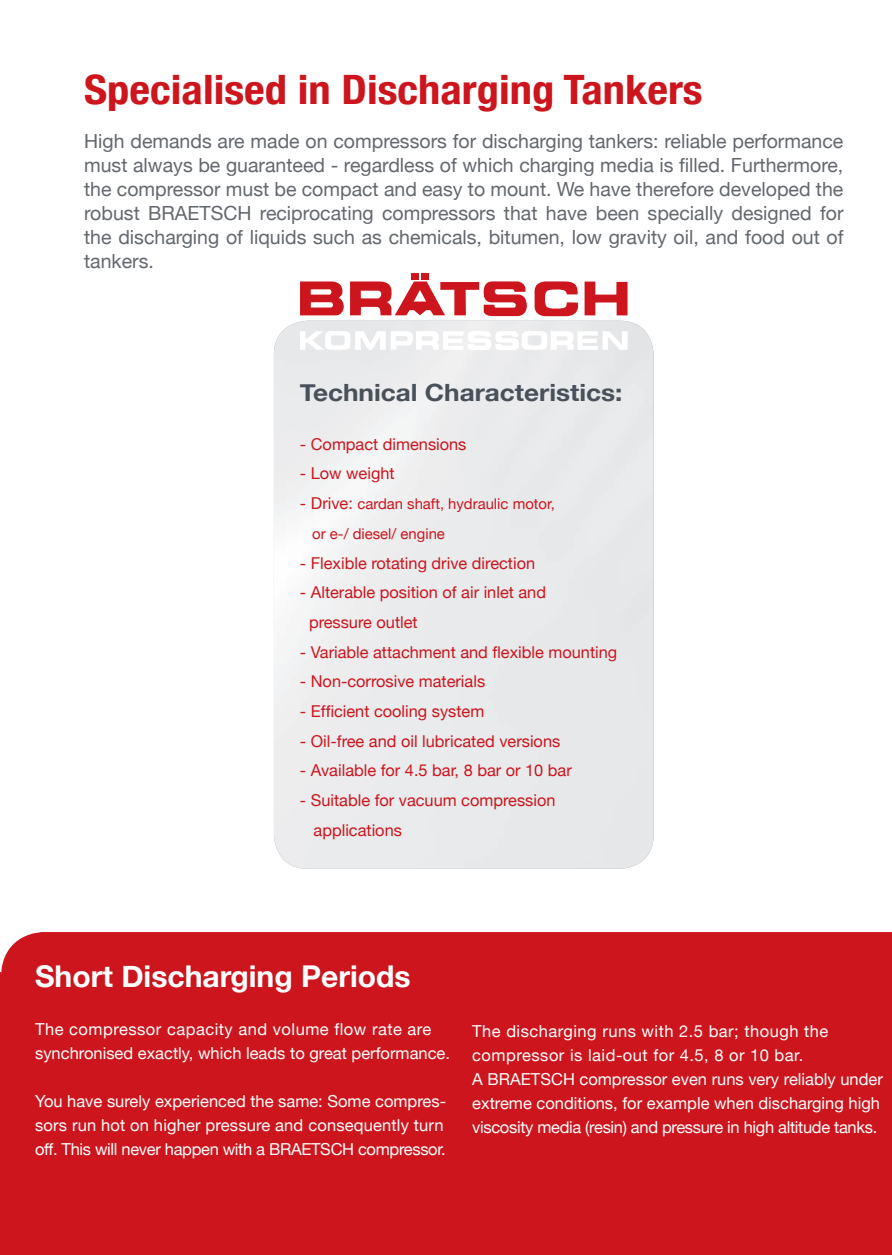
<style>
.page{position:relative;width:892px;height:1255px;background:#fff}
.page>*{position:absolute;margin:0;border:0;box-sizing:border-box;transform-origin:0 0}
.t1{font:700 condensed 40.5px "Helvetica Neue";color:#cd151d;scale:1.1 1}
.t2{font:700 30px "Helvetica Neue";color:#fff}
.t3{font:700 23.7px "Helvetica Neue";color:#485059;scale:1.1 1}
.t4{font:19.5px/24px "Helvetica Neue";color:#63686f;text-align:justify}
.t5{font:16.5px/24px "Helvetica Neue";color:#fff}
.t6{font:16.35px/29.7px "Helvetica Neue";color:#cd151d}
.t7{font:14.85px/29.7px "Helvetica Neue";color:#cd151d}
.s1{font-size:16.35px}
</style>
<div class="page">
<div style="left:1px;top:932px;width:891px;height:323px;background:#cd151d"></div>
<hr style="left:0;top:972px;width:1px;height:283px;background:#cd151d">
<div style="left:410px;top:273px;width:8px;height:6px;background:#cd151d"></div>
<svg style="left:534px;top:281px;width:93px;height:35px"></svg>
<svg style="left:300px;top:281px;width:44px;height:34px"></svg>
<div style="left:421px;top:273px;width:8px;height:6px;background:#cd151d"></div>
<svg style="left:350px;top:281px;width:177px;height:35px"></svg>
<svg style="left:300px;top:331px;width:327px;height:19px"></svg>
<p class="t1" style="left:84px;top:66px;width:564px">Specialised in Discharging Tankers</p>
<p class="t4" style="left:84px;top:129px;width:760px">High demands are made on compressors for discharging tankers: reliable performance must always be guaranteed - regardless of which charging media is filled. Furthermore, the compressor must be compact and easy to mount. We have therefore developed the robust BRAETSCH reciprocating compressors that have been specially designed for the discharging of liquids such as chemicals, bitumen, low gravity oil, and food out of tankers.</p>
<p class="t3" style="left:300px;top:378px;width:294px">Technical Characteristics:</p>
<p class="t6" style="left:300px;top:429px;width:168px">- Compact dimensions</p>
<p class="t6" style="left:300px;top:458px;width:96px">- Low weight</p>
<p class="t7" style="left:312px;top:489px;width:244px;text-indent:-12px"><span class="s1">- Drive:</span> cardan shaft, hydraulic motor, or e-/ diesel/ engine</p>
<p class="t6" style="left:300px;top:548px;width:237px">- Flexible rotating drive direction</p>
<p class="t6" style="left:309px;top:577px;width:238px;text-indent:-9px">- Alterable position of air inlet and pressure outlet</p>
<p class="t6" style="left:300px;top:637px;width:319px">- Variable attachment and flexible mounting</p>
<p class="t6" style="left:300px;top:666px;width:187px">- Non-corrosive materials</p>
<p class="t6" style="left:300px;top:696px;width:186px">- Efficient cooling system</p>
<p class="t6" style="left:300px;top:726px;width:262px">- Oil-free and oil lubricated versions</p>
<p class="t6" style="left:300px;top:755px;width:273px">- Available for 4.5 bar, 8 bar or 10 bar</p>
<p class="t6" style="left:313px;top:785px;width:243px;text-indent:-14px">- Suitable for vacuum compression applications</p>
<p class="t2" style="left:35px;top:958px;width:377px">Short Discharging Periods</p>
<p class="t5" style="left:35px;top:1017px;width:416px">The compressor capacity and volume flow rate are synchronised exactly, which leads to great performance.</p>
<p class="t5" style="left:35px;top:1089px;width:412px">You have surely experienced the same: Some compres&shy;sors run hot on higher pressure and consequently turn off. This will never happen with a BRAETSCH compressor.</p>
<p class="t5" style="left:472px;top:1018px;width:412px">The discharging runs with 2.5 bar; though the compressor is laid-out for 4.5, 8 or 10 bar.<br>A BRAETSCH compressor even runs very reliably under extreme conditions, for example when discharging high viscosity media (resin) and pressure in high altitude tanks.</p>
</div>
